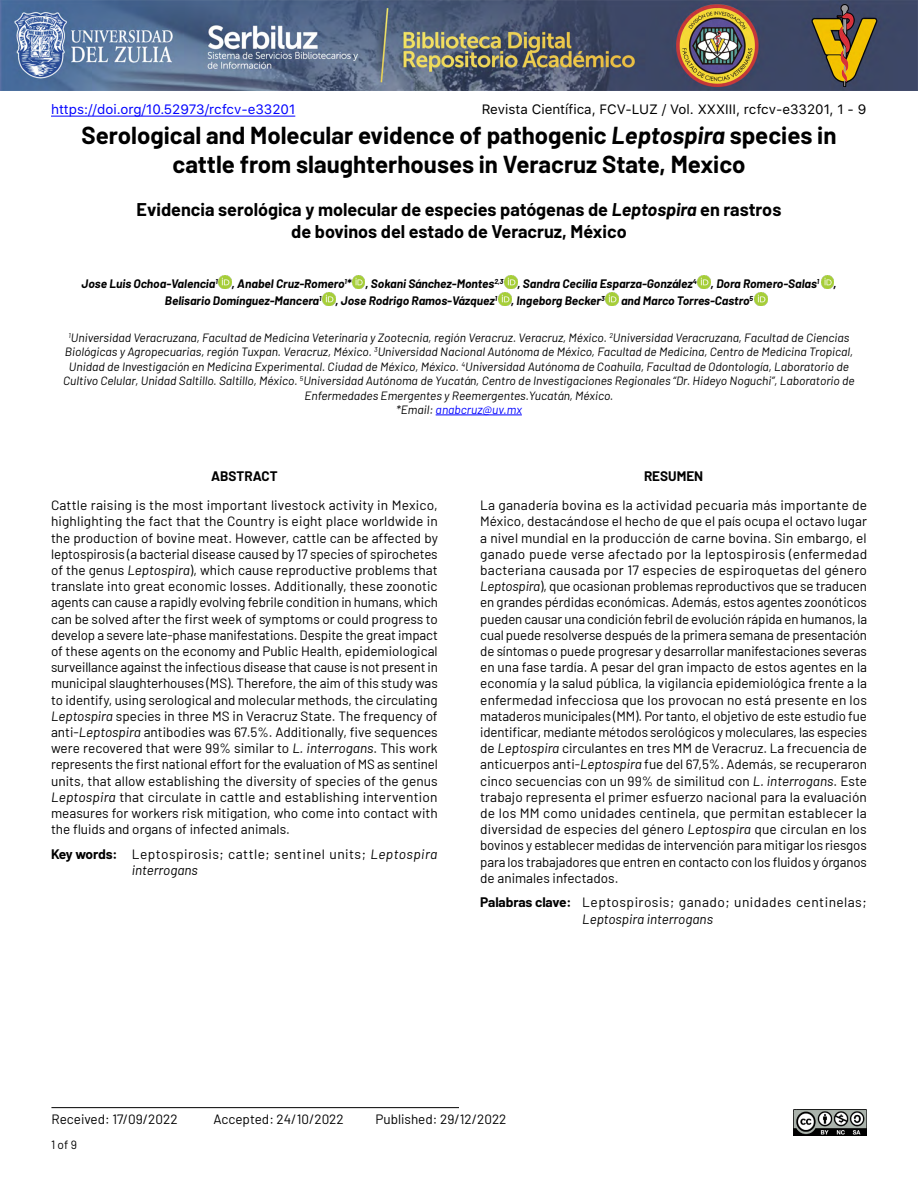
<style>
.page{position:relative;width:918px;height:1188px;background:#fff}
.page>*{position:absolute;margin:0;border:0;box-sizing:border-box;transform-origin:0 0}
.t1{font:700 24px/28.8px "Barlow";color:#000;text-align:center}
.t2{font:700 18px/21.6px "Barlow";color:#000;text-align:center}
.t3{font:13.5px/16.2px "Barlow";color:#000;text-align:justify}
.t4{font:13.5px/16.2px "Barlow";letter-spacing:.03em;color:#000}
.t5{font:13.5px "SF Pro Text";color:#000}
.t6{font:13.5px "SF Pro Text";color:#00f}
.t7{font:700 13.5px "Barlow";color:#000}
.t8{font:italic 12px/14.4px "Barlow";color:#000;text-align:center}
.t9{font:italic 700 12px/16.5px "Barlow";color:#000}
.t10{font:12px "Barlow";color:#000}
.s1{font-style:italic}
.s2{color:#00f}
.s3{font-weight:700}
</style>
<div class="page">
<svg style="left:219px;top:276px;width:13px;height:13px"></svg>
<svg style="left:352px;top:276px;width:13px;height:13px"></svg>
<svg style="left:697px;top:276px;width:13px;height:13px"></svg>
<svg style="left:821px;top:276px;width:13px;height:13px"></svg>
<svg style="left:322px;top:293px;width:13px;height:12px"></svg>
<svg style="left:498px;top:276px;width:19px;height:29px"></svg>
<svg style="left:606px;top:293px;width:13px;height:12px"></svg>
<svg style="left:755px;top:293px;width:12px;height:12px"></svg>
<hr style="left:51px;top:116px;width:244px;height:1px;background:#00f">
<hr style="left:51px;top:1107px;width:408px;height:1px;background:#000">
<img style="left:0;top:0;width:918px;height:90px">
<img style="left:793px;top:1110px;width:74px;height:25px">
<hr style="left:436px;top:415px;width:86px;height:1px;background:#00f">
<p class="t6" style="left:51px;top:99px;width:246px">https://doi.org/10.52973/rcfcv-e33201</p>
<p class="t5" style="left:482px;top:99px;width:386px">Revista Científica, FCV-LUZ / Vol. XXXIII, rcfcv-e33201, 1 - 9</p>
<h1 class="t1" style="left:82px;top:119px;width:756px">Serological and Molecular evidence of pathogenic <span class="s1">Leptospira</span> species in cattle from slaughterhouses in Veracruz State, Mexico</h1>
<h2 class="t2" style="left:137px;top:197px;width:646px">Evidencia serológica y molecular de especies patógenas de <span class="s1">Leptospira</span> en rastros de bovinos del estado de Veracruz, México</h2>
<p class="t9" style="left:165px;top:274px;width:673px;text-indent:-83px">Jose Luis Ochoa-Valencia<sup>1</sup> , Anabel Cruz-Romero<sup>1</sup>* , Sokani Sánchez-Montes<sup>2,3</sup> , Sandra Cecilia Esparza-González<sup>4</sup> , Dora Romero-Salas<sup>1</sup> ,<br>Belisario Domínguez-Mancera<sup>1</sup> , Jose Rodrigo Ramos-Vázquez<sup>1</sup> , Ingeborg Becker<sup>3</sup></p>
<p class="t9" style="left:621px;top:291px;width:134px">and Marco Torres-Castro<sup>5</sup></p>
<p class="t8" style="left:63px;top:330px;width:793px"><sup>1</sup>Universidad Veracruzana, Facultad de Medicina Veterinaria y Zootecnia, región Veracruz. Veracruz, México. <sup>2</sup>Universidad Veracruzana, Facultad de Ciencias Biológicas y Agropecuarias, región Tuxpan. Veracruz, México. <sup>3</sup>Universidad Nacional Autónoma de México, Facultad de Medicina, Centro de Medicina Tropical, Unidad de Investigación en Medicina Experimental. Ciudad de México, México. <sup>4</sup>Universidad Autónoma de Coahuila, Facultad de Odontología, Laboratorio de Cultivo Celular, Unidad Saltillo. Saltillo, México. <sup>5</sup>Universidad Autónoma de Yucatán, Centro de Investigaciones Regionales “Dr. Hideyo Noguchi”, Laboratorio de Enfermedades Emergentes y Reemergentes.Yucatán, México.<br>*Email: <span class="s2">anabcruz@uv.mx</span></p>
<p class="t7" style="left:211px;top:466px;width:68px">ABSTRACT</p>
<p class="t3" style="left:51px;top:496px;width:388px">Cattle raising is the most important livestock activity in Mexico, highlighting the fact that the Country is eight place worldwide in the production of bovine meat. However, cattle can be affected by leptospirosis (a bacterial disease caused by 17 species of spirochetes of the genus <span class="s1">Leptospira</span>), which cause reproductive problems that translate into great economic losses. Additionally, these zoonotic agents can cause a rapidly evolving febrile condition in humans, which can be solved after the first week of symptoms or could progress to develop a severe late-phase manifestations. Despite the great impact of these agents on the economy and Public Health, epidemiological surveillance against the infectious disease that cause is not present in municipal slaughterhouses (MS). Therefore, the aim of this study was to identify, using serological and molecular methods, the circulating <span class="s1">Leptospira</span> species in three MS in Veracruz State. The frequency of anti-<span class="s1">Leptospira</span> antibodies was 67.5%. Additionally, five sequences were recovered that were 99% similar to <span class="s1">L. interrogans</span>. This work represents the first national effort for the evaluation of MS as sentinel units, that allow establishing the diversity of species of the genus <span class="s1">Leptospira</span> that circulate in cattle and establishing intervention measures for workers risk mitigation, who come into contact with the fluids and organs of infected animals.</p>
<p class="t4" style="left:132px;top:845px;width:307px;text-indent:-81px"><span class="s3">Key words:</span> Leptospirosis; cattle; sentinel units; <span class="s1">Leptospira interrogans</span></p>
<p class="t7" style="left:644px;top:466px;width:61px">RESUMEN</p>
<p class="t3" style="left:480px;top:496px;width:388px">La ganadería bovina es la actividad pecuaria más importante de México, destacándose el hecho de que el país ocupa el octavo lugar a nivel mundial en la producción de carne bovina. Sin embargo, el ganado puede verse afectado por la leptospirosis (enfermedad bacteriana causada por 17 especies de espiroquetas del género <span class="s1">Leptospira</span>), que ocasionan problemas reproductivos que se traducen en grandes pérdidas económicas. Además, estos agentes zoonóticos pueden causar una condición febril de evolución rápida en humanos, la cual puede resolverse después de la primera semana de presentación de síntomas o puede progresar y desarrollar manifestaciones severas en una fase tardía. A pesar del gran impacto de estos agentes en la economía y la salud pública, la vigilancia epidemiológica frente a la enfermedad infecciosa que los provocan no está presente en los mataderos municipales (MM). Por tanto, el objetivo de este estudio fue identificar, mediante métodos serológicos y moleculares, las especies de <span class="s1">Leptospira</span> circulantes en tres MM de Veracruz. La frecuencia de anticuerpos anti-<span class="s1">Leptospira</span> fue del 67,5%. Además, se recuperaron cinco secuencias con un 99% de similitud con <span class="s1">L. interrogans</span>. Este trabajo representa el primer esfuerzo nacional para la evaluación de los MM como unidades centinela, que permitan establecer la diversidad de especies del género <span class="s1">Leptospira</span> que circulan en los bovinos y establecer medidas de intervención para mitigar los riesgos para los trabajadores que entren en contacto con los fluidos y órganos de animales infectados.</p>
<p class="t4" style="left:582px;top:893px;width:286px;text-indent:-102px"><span class="s3">Palabras clave:</span> Leptospirosis; ganado; unidades centinelas;<br><span class="s1">Leptospira interrogans</span></p>
<p class="t3" style="left:51px;top:1110px;width:128px">Received: 17/09/2022</p>
<p class="t3" style="left:213px;top:1110px;width:132px">Accepted: 24/10/2022</p>
<p class="t3" style="left:375px;top:1110px;width:133px">Published: 29/12/2022</p>
<p class="t10" style="left:51px;top:1136px;width:27px">1 of 9</p>
</div>
